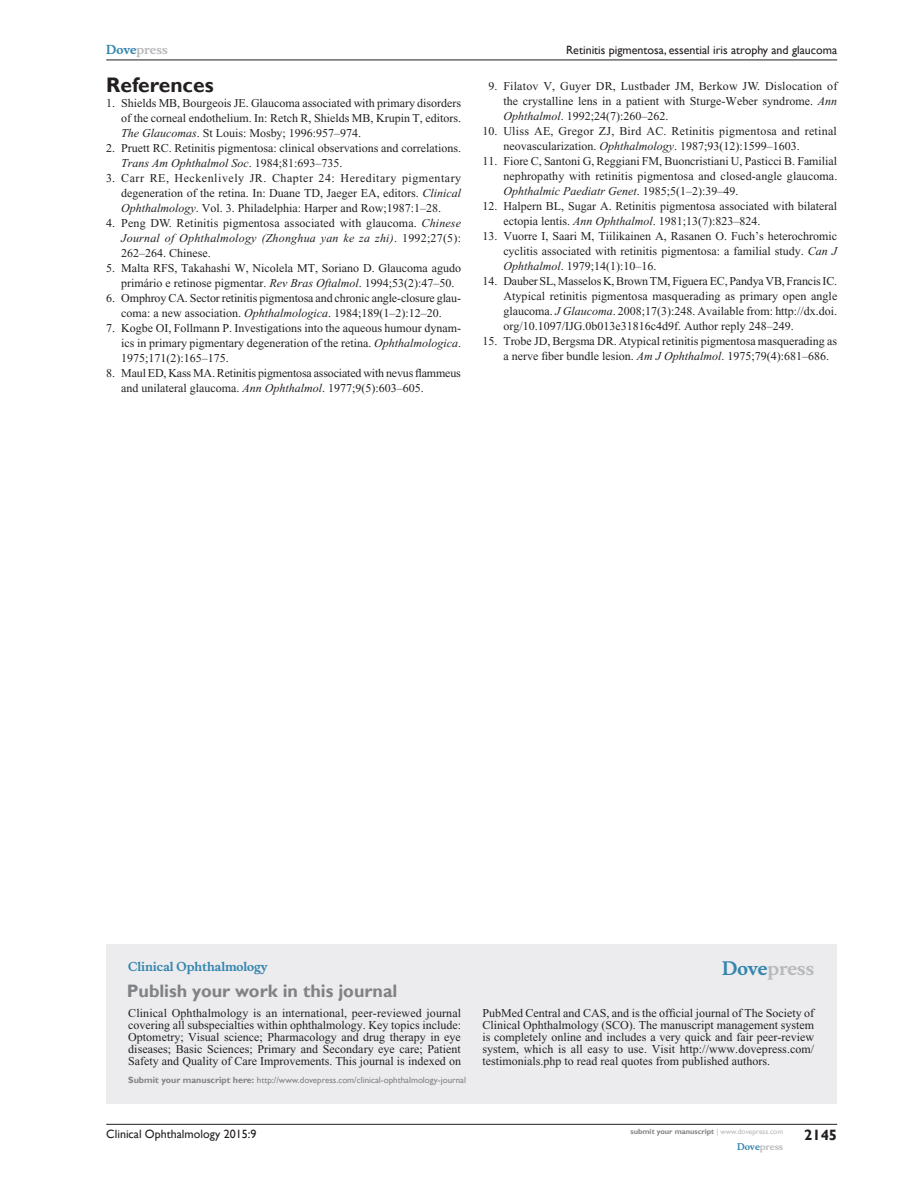
<style>
.page{position:relative;width:918px;height:1188px;background:#fff}
.page>*{position:absolute;margin:0;border:0;box-sizing:border-box;transform-origin:0 0}
.RefH{font:700 21px "Gill Sans";color:#231f20}
.PromBx-H1{font:700 18px "Gill Sans";color:#808285}
.PromBx-Brand{font:700 18px "Musee";color:#b8b9bc}
.t1{font:700 15px "Gill Sans";color:#231f20}
.RefNL1{font:12px/15px "Times New Roman";color:#231f20;text-align:justify}
.RefNL2{font:12px/15px "Times New Roman";color:#231f20;text-align:justify}
.PromBx-Tx{font:12px/12px "Times New Roman";color:#231f20;text-align:justify}
.RefNL2-2{font:12px/15px "Times New Roman";letter-spacing:.02em;color:#231f20}
.t2{font:12px "Gill Sans";color:#231f20}
.PromBx-JrnlName{font:700 12px "Musee";color:#3485ae}
.t3{font:700 12px "Musee";color:#b8b9bc}
.PromBx-SubmitMssWebA{font:9px "Gill Sans";color:#808285}
.t4{font:700 9px "Musee";color:#b8b9bc}
.t5{font:700 7.5px "Gill Sans";color:#808285}
.s1{color:#3485ae}
.s2{font-style:italic}
.s3{font-weight:700}
.s4{font-weight:400;color:#b8b9bc}
</style>
<div class="page">
<div style="left:106px;top:944px;width:731px;height:159px;background:#ececee"></div>
<hr style="left:106px;top:1124px;width:731px;height:1px;background:#231f20">
<hr style="left:106px;top:60px;width:731px;height:1px;background:#231f20">
<p class="t3" style="left:106px;top:43px;width:63px"><span class="s1">Dove</span>press</p>
<p class="RefH" style="left:106px;top:73px;width:109px">References</p>
<p class="RefNL1" style="left:121px;top:96px;width:341px;text-indent:-15px">1. Shields MB, Bourgeois JE. Glaucoma associated with primary disorders of the corneal endothelium. In: Retch R, Shields MB, Krupin T, editors.<br><span class="s2">The Glaucomas</span>. St Louis: Mosby; 1996:957–974.</p>
<p class="RefNL1" style="left:121px;top:141px;width:341px;text-indent:-15px">2. Pruett RC. Retinitis pigmentosa: clinical observations and correlations.<br><span class="s2">Trans Am Ophthalmol Soc</span>. 1984;81:693–735.</p>
<p class="RefNL1" style="left:121px;top:171px;width:342px;text-indent:-15px">3. Carr RE, Heckenlively JR. Chapter 24: Hereditary pigmentary degeneration of the retina. In: Duane TD, Jaeger EA, editors. <span class="s2">Clinical Ophthalmology</span>. Vol. 3. Philadelphia: Harper and Row;1987:1–28.</p>
<p class="RefNL1" style="left:121px;top:216px;width:341px;text-indent:-15px">4. Peng DW. Retinitis pigmentosa associated with glaucoma. <span class="s2">Chinese Journal of Ophthalmology (Zhonghua yan ke za zhi)</span>. 1992;27(5):<br>262–264. Chinese.</p>
<p class="RefNL1" style="left:121px;top:261px;width:341px;text-indent:-15px">5. Malta RFS, Takahashi W, Nicolela MT, Soriano D. Glaucoma agudo primário e retinose pigmentar. <span class="s2">Rev Bras Oftalmol</span>. 1994;53(2):47–50.</p>
<p class="RefNL1" style="left:106px;top:291px;width:356px;text-align:center">6. Omphroy CA. Sector retinitis pigmentosa and chronic angle-closure glau&shy;coma: a new association. <span class="s2">Ophthalmologica</span>. 1984;189(1–2):12–20.</p>
<p class="RefNL1" style="left:121px;top:321px;width:341px;text-indent:-15px">7. Kogbe OI, Follmann P. Investigations into the aqueous humour dynam&shy;ics in primary pigmentary degeneration of the retina. <span class="s2">Ophthalmologica</span>.<br>1975;171(2):165–175.</p>
<p class="RefNL1" style="left:121px;top:366px;width:341px;text-indent:-15px">8. Maul ED, Kass MA. Retinitis pigmentosa associated with nevus flammeus and unilateral glaucoma. <span class="s2">Ann Ophthalmol</span>. 1977;9(5):603–605.</p>
<p class="t2" style="left:566px;top:43px;width:273px">Retinitis pigmentosa, essential iris atrophy and glaucoma</p>
<p class="RefNL2" style="left:503px;top:79px;width:335px;text-indent:-15px">9. Filatov V, Guyer DR, Lustbader JM, Berkow JW. Dislocation of the crystalline lens in a patient with Sturge-Weber syndrome. <span class="s2">Ann Ophthalmol</span>. 1992;24(7):260–262.</p>
<p class="RefNL2-2" style="left:503px;top:124px;width:335px;text-indent:-21px">10. Uliss AE, Gregor ZJ, Bird AC. Retinitis pigmentosa and retinal neovascularization. <span class="s2">Ophthalmology</span>. 1987;93(12):1599–1603.</p>
<p class="RefNL2" style="left:503px;top:154px;width:336px;text-indent:-21px">11. Fiore C, Santoni G, Reggiani FM, Buoncristiani U, Pasticci B. Familial nephropathy with retinitis pigmentosa and closed-angle glaucoma.<br><span class="s2">Ophthalmic Paediatr Genet</span>. 1985;5(1–2):39–49.</p>
<p class="RefNL2" style="left:503px;top:199px;width:335px;text-indent:-21px">12. Halpern BL, Sugar A. Retinitis pigmentosa associated with bilateral ectopia lentis. <span class="s2">Ann Ophthalmol</span>. 1981;13(7):823–824.</p>
<p class="RefNL2" style="left:503px;top:229px;width:335px;text-indent:-21px">13. Vuorre I, Saari M, Tiilikainen A, Rasanen O. Fuch’s heterochromic cyclitis associated with retinitis pigmentosa: a familial study. <span class="s2">Can J Ophthalmol</span>. 1979;14(1):10–16.</p>
<p class="RefNL2" style="left:503px;top:274px;width:335px;text-indent:-21px">14. Dauber SL, Masselos K, Brown TM, Figuera EC, Pandya VB, Francis IC.<br>Atypical retinitis pigmentosa masquerading as primary open angle glaucoma. <span class="s2">J Glaucoma</span>. 2008;17(3):248. Available from: http://dx.doi. org/10.1097/IJG.0b013e31816c4d9f. Author reply 248–249.</p>
<p class="RefNL2" style="left:503px;top:334px;width:335px;text-indent:-21px">15. Trobe JD, Bergsma DR. Atypical retinitis pigmentosa masquerading as a nerve fiber bundle lesion. <span class="s2">Am J Ophthalmol</span>. 1975;79(4):681–686.</p>
<p class="PromBx-JrnlName" style="left:128px;top:959px;width:141px">Clinical Ophthalmology</p>
<p class="PromBx-H1" style="left:127px;top:980px;width:272px">Publish your work in this journal</p>
<p class="PromBx-Brand" style="left:722px;top:958px;width:94px"><span class="s1">Dove</span>press</p>
<p class="PromBx-Tx" style="left:128px;top:1007px;width:334px">Clinical Ophthalmology is an international, peer-reviewed journal covering all subspecialties within ophthalmology. Key topics include:<br>Optometry; Visual science; Pharmacology and drug therapy in eye diseases; Basic Sciences; Primary and Secondary eye care; Patient Safety and Quality of Care Improvements. This journal is indexed on</p>
<p class="PromBx-Tx" style="left:482px;top:1007px;width:333px">PubMed Central and CAS, and is the official journal of The Society of Clinical Ophthalmology (SCO). The manuscript management system is completely online and includes a very quick and fair peer-review system, which is all easy to use. Visit http://www.dovepress.com/ testimonials.php to read real quotes from published authors.</p>
<p class="PromBx-SubmitMssWebA" style="left:128px;top:1075px;width:339px"><span class="s3">Submit your manuscript here:</span> http://www.dovepress.com/clinical-ophthalmology-journal</p>
<p class="t2" style="left:106px;top:1127px;width:152px">Clinical Ophthalmology 2015:9</p>
<p class="t5" style="left:631px;top:1127px;width:154px">submit your manuscript <span class="s4">| www.dovepress.com</span></p>
<p class="t4" style="left:737px;top:1141px;width:48px"><span class="s1">Dove</span>press</p>
<p class="t1" style="left:804px;top:1126px;width:35px">2145</p>
</div>
